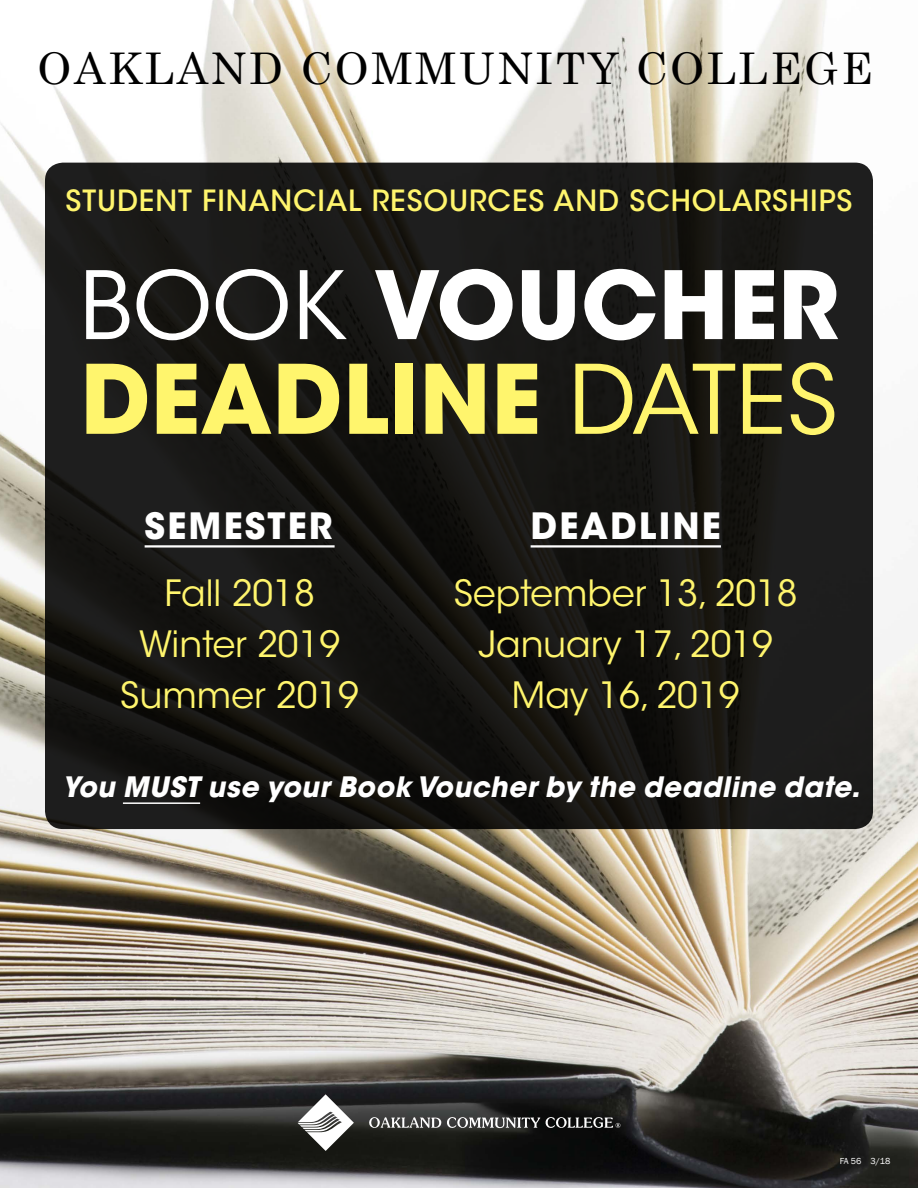
<style>
.page{position:relative;width:918px;height:1188px;background:#fff}
.page>*{position:absolute;margin:0;border:0;box-sizing:border-box;transform-origin:0 0}
.t1{font:700 94.65px "ITC Avant Garde Std";color:#fff56d}
.t2{font:700 93.15px "ITC Avant Garde Std";color:#fff}
.t3{font:43.65px "Century Schoolbook";letter-spacing:.06em;color:#000}
.t4{font:36px "ITC Avant Garde Std";color:#fff56d}
.t5{font:700 36px "ITC Avant Garde Std";letter-spacing:.06em;color:#fff}
.t6{font:500 29.1px "ITC Avant Garde Std";letter-spacing:.03em;color:#fff56d}
.t7{font:italic 700 27.9px "ITC Avant Garde Std";letter-spacing:.02em;color:#fff}
.t8{font:9px "Franklin Gothic";color:#fff}
.s1{font-weight:400}
</style>
<div class="page">
<img style="left:0;top:0;width:918px;height:1188px">
<div style="left:45px;top:163px;width:828px;height:666px;background:linear-gradient(to right,#161513,#191816);border-radius:18px"></div>
<hr style="left:145px;top:545px;width:190px;height:3px;background:#fff">
<hr style="left:531px;top:545px;width:190px;height:3px;background:#fff">
<hr style="left:123px;top:802px;width:77px;height:2px;background:#fff">
<svg style="left:298px;top:1094px;width:56px;height:57px"></svg>
<svg style="left:369px;top:1117px;width:251px;height:11px;background:#6c6c6b"></svg>
<p class="t3" style="left:38px;top:32px;width:837px">OAKLAND COMMUNITY COLLEGE</p>
<p class="t6" style="left:66px;top:183px;width:788px">STUDENT FINANCIAL RESOURCES AND SCHOLARSHIPS</p>
<h1 class="t2" style="left:79px;top:244px;width:761px"><span class="s1">BOOK</span> VOUCHER</h1>
<h1 class="t1" style="left:80px;top:338px;width:759px">DEADLINE <span class="s1">DATES</span></h1>
<p class="t5" style="left:145px;top:502px;width:189px">SEMESTER</p>
<p class="t5" style="left:531px;top:502px;width:192px">DEADLINE</p>
<p class="t4" style="left:164px;top:571px;width:152px">Fall 2018</p>
<p class="t4" style="left:454px;top:571px;width:345px">September 13, 2018</p>
<p class="t4" style="left:139px;top:622px;width:203px">Winter 2019</p>
<p class="t4" style="left:479px;top:622px;width:296px">January 17, 2019</p>
<p class="t4" style="left:120px;top:673px;width:240px">Summer 2019</p>
<p class="t4" style="left:512px;top:673px;width:229px">May 16, 2019</p>
<p class="t7" style="left:62px;top:769px;width:799px">You MUST use your Book Voucher by the deadline date.</p>
<p class="t8" style="left:840px;top:1155px;width:52px">FA 56 3/18</p>
</div>
